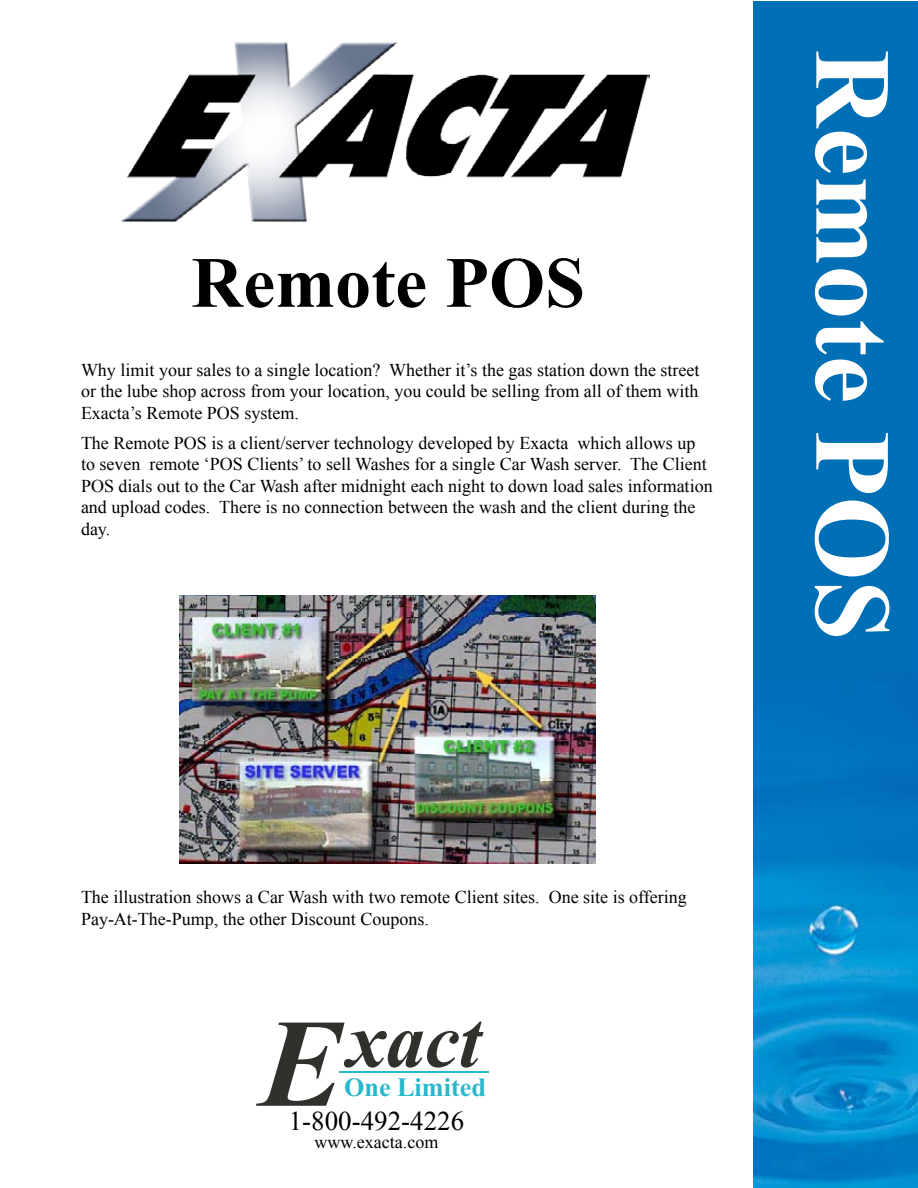
<style>
.page{position:relative;width:918px;height:1188px;background:#fff}
.page>*{position:absolute;margin:0;border:0;box-sizing:border-box;transform-origin:0 0}
.t1{font:700 108px "Times New Roman";color:#fff}
.t2{font:italic 700 78.45px "Times New Roman";color:#30312c}
.t3{font:700 72px "Times New Roman";color:#000}
.t4{font:27px "Times New Roman";color:#000}
.t5{font:700 26.55px "Times New Roman";color:#28b8cb}
.t6{font:18px/21.6px "Times New Roman";color:#000}
.s1{font-size:125.55px}
</style>
<div class="page">
<img style="left:754px;top:2px;width:164px;height:1186px">
<img style="left:121px;top:42px;width:528px;height:180px">
<hr style="left:340px;top:1071px;width:149px;height:2px;background:#28b8cb">
<img style="left:180px;top:596px;width:415px;height:267px">
<h3 class="t3" style="left:191px;top:233px;width:395px">Remote POS</h3>
<p class="t6" style="left:81px;top:359px;width:620px;text-align:justify">Why limit your sales to a single location? Whether it’s the gas station down the street or the lube shop across from your location, you could be selling from all of them with Exacta’s Remote POS system.</p>
<p class="t6" style="left:81px;top:431px;width:633px">The Remote POS is a client/server technology developed by Exacta which allows up to seven remote ‘POS Clients’ to sell Washes for a single Car Wash server. The Client POS dials out to the Car Wash after midnight each night to down load sales information and upload codes. There is no connection between the wash and the client during the day.</p>
<p class="t6" style="left:81px;top:886px;width:607px">The illustration shows a Car Wash with two remote Client sites. One site is offering<br>Pay-At-The-Pump, the other Discount Coupons.</p>
<h2 class="t2" style="left:260px;top:988px;width:222px"><span class="s1">E</span>xact</h2>
<h3 class="t5" style="left:344px;top:1069px;width:143px">One Limited</h3>
<h3 class="t4" style="left:289px;top:1103px;width:177px">1-800-492-4226</h3>
<p class="t6" style="left:315px;top:1131px;width:125px">www.exacta.com</p>
<h1 class="t1" style="left:927px;top:50px;width:592px;rotate:90deg">Remote POS</h1>
</div>
